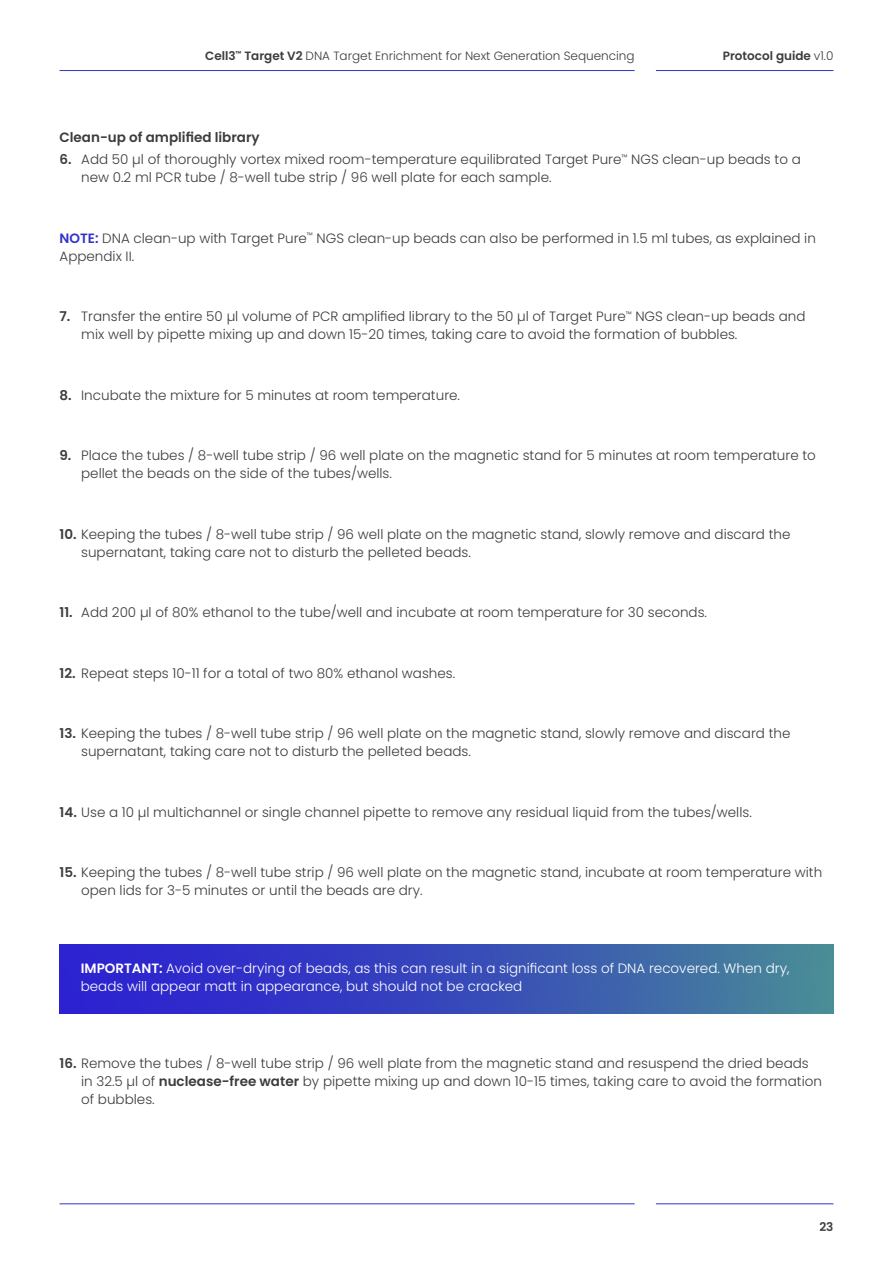
<style>
.page{position:relative;width:893px;height:1263px;background:#fff}
.page>*{position:absolute;margin:0;border:0;box-sizing:border-box;transform-origin:0 0}
.t1{font:300 13.5px/18px "Poppins";color:#3c3c3c}
.t2{font:300 13.5px/18px "Poppins";color:#fff}
.t3{font:600 13.5px "Poppins";color:#3c3c3c}
.t4{font:300 12px "Poppins";color:#3c3c3c}
.t5{font:600 12px "Poppins";color:#3c3c3c}
.s1{font-weight:600}
.s2{font-weight:300}
.s3{font-weight:600;color:#3232cd}
</style>
<div class="page">
<hr style="left:656px;top:70px;width:177px;height:1px;background:#3232cd">
<hr style="left:656px;top:1203px;width:177px;height:1px;background:#3232cd">
<hr style="left:60px;top:70px;width:575px;height:1px;background:#3232cd">
<hr style="left:60px;top:1203px;width:575px;height:1px;background:#3232cd">
<img style="left:60px;top:944px;width:773px;height:70px">
<p class="t4" style="left:205px;top:48px;width:431px"><span class="s1">Cell3</span><sup>™</sup> <span class="s1">Target V2</span> DNA Target Enrichment for Next Generation Sequencing</p>
<p class="t5" style="left:723px;top:48px;width:112px">Protocol guide <span class="s2">v1.0</span></p>
<p class="t3" style="left:60px;top:129px;width:202px">Clean-up of amplified library</p>
<p class="t1" style="left:81px;top:150px;width:721px;text-indent:-22px"><span class="s1">6.</span> Add 50 µl of thoroughly vortex mixed room-temperature equilibrated Target Pure<sup>™</sup> NGS clean-up beads to a new 0.2 ml PCR tube / 8-well tube strip / 96 well plate for each sample.</p>
<p class="t1" style="left:60px;top:229px;width:758px"><span class="s3">NOTE:</span> DNA clean-up with Target Pure<sup>™</sup> NGS clean-up beads can also be performed in 1.5 ml tubes, as explained in<br>Appendix II.</p>
<p class="t1" style="left:81px;top:307px;width:726px;text-indent:-22px"><span class="s1">7.</span> Transfer the entire 50 µl volume of PCR amplified library to the 50 µl of Target Pure<sup>™</sup> NGS clean-up beads and mix well by pipette mixing up and down 15-20 times, taking care to avoid the formation of bubbles.</p>
<p class="t1" style="left:60px;top:386px;width:402px"><span class="s1">8.</span> Incubate the mixture for 5 minutes at room temperature.</p>
<p class="t1" style="left:81px;top:446px;width:736px;text-indent:-22px"><span class="s1">9.</span> Place the tubes / 8-well tube strip / 96 well plate on the magnetic stand for 5 minutes at room temperature to pellet the beads on the side of the tubes/wells.</p>
<p class="t1" style="left:81px;top:525px;width:711px;text-indent:-22px"><span class="s1">10.</span> Keeping the tubes / 8-well tube strip / 96 well plate on the magnetic stand, slowly remove and discard the supernatant, taking care not to disturb the pelleted beads.</p>
<p class="t1" style="left:60px;top:603px;width:649px"><span class="s1">11.</span> Add 200 µl of 80% ethanol to the tube/well and incubate at room temperature for 30 seconds.</p>
<p class="t1" style="left:60px;top:664px;width:397px"><span class="s1">12.</span> Repeat steps 10-11 for a total of two 80% ethanol washes.</p>
<p class="t1" style="left:81px;top:724px;width:711px;text-indent:-22px"><span class="s1">13.</span> Keeping the tubes / 8-well tube strip / 96 well plate on the magnetic stand, slowly remove and discard the supernatant, taking care not to disturb the pelleted beads.</p>
<p class="t1" style="left:60px;top:803px;width:694px"><span class="s1">14.</span> Use a 10 µl multichannel or single channel pipette to remove any residual liquid from the tubes/wells.</p>
<p class="t1" style="left:81px;top:864px;width:742px;text-indent:-22px"><span class="s1">15.</span> Keeping the tubes / 8-well tube strip / 96 well plate on the magnetic stand, incubate at room temperature with open lids for 3-5 minutes or until the beads are dry.</p>
<p class="t2" style="left:81px;top:959px;width:710px"><span class="s1">IMPORTANT:</span> Avoid over-drying of beads, as this can result in a significant loss of DNA recovered. When dry, beads will appear matt in appearance, but should not be cracked</p>
<p class="t1" style="left:81px;top:1055px;width:742px;text-indent:-22px"><span class="s1">16.</span> Remove the tubes / 8-well tube strip / 96 well plate from the magnetic stand and resuspend the dried beads in 32.5 µl of <span class="s1">nuclease-free water</span> by pipette mixing up and down 10-15 times, taking care to avoid the formation of bubbles.</p>
<p class="t5" style="left:819px;top:1220px;width:16px">23</p>
</div>
